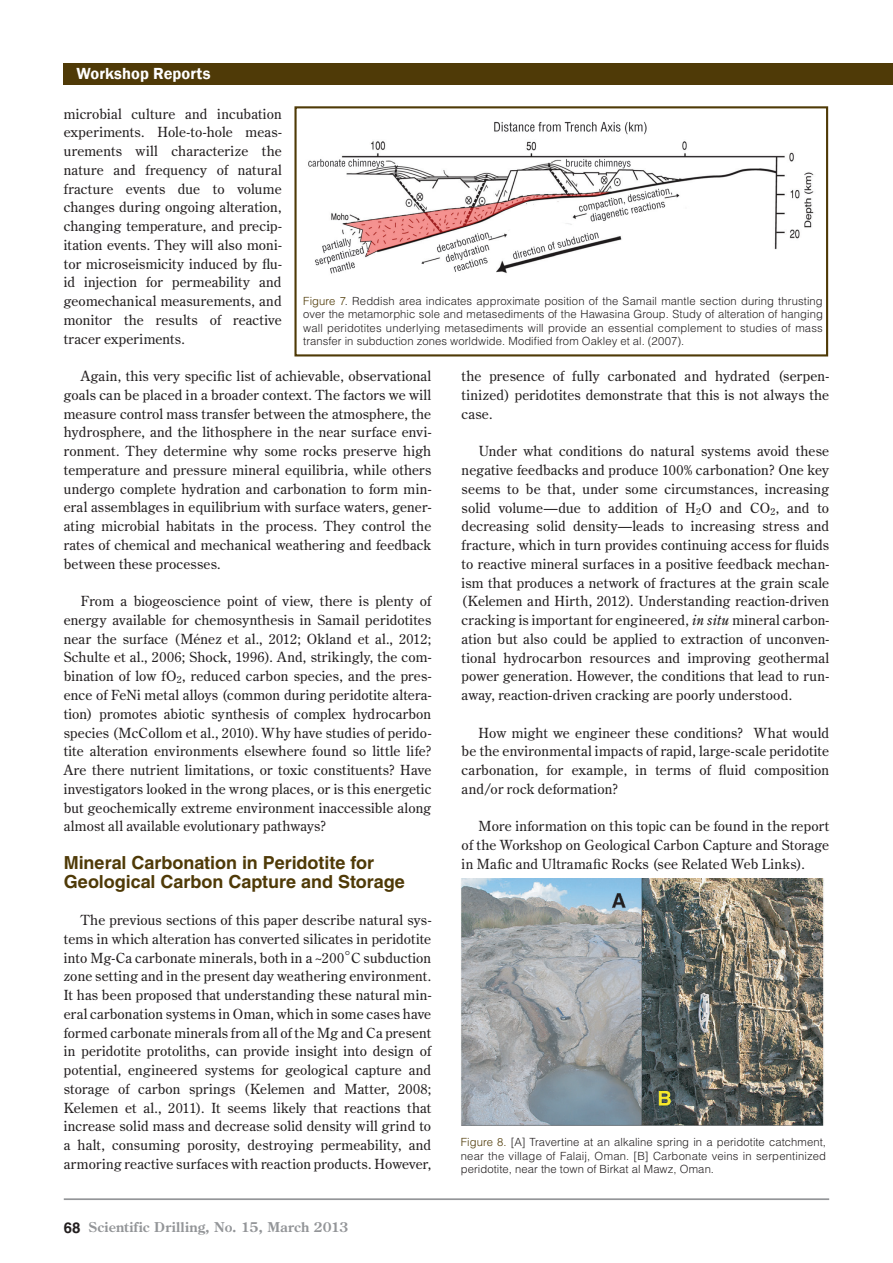
<style>
.page{position:relative;width:893px;height:1263px;background:#fff}
.page>*{position:absolute;margin:0;border:0;box-sizing:border-box;transform-origin:0 0}
.t1{font:700 18px/18.8px "Helvetica LT Std";letter-spacing:-.005em;color:#4f3a07}
.t2{font:600 16.5px "Franklin Gothic";letter-spacing:.005em;color:#fff}
.t3{font:13.8px/18.8px "Century Old Style Std";letter-spacing:.015em;color:#231f20;text-align:justify}
.t4{font:700 13.5px "Century Old Style Std";letter-spacing:.02em;color:#939598}
.t5{font:300 11.25px/13.5px "Helvetica LT Std";letter-spacing:.01em;color:#231f20;text-align:justify}
.s1{color:#4f3a07}
.s2{font-style:italic}
.s3{font-family:"Helvetica LT Std";font-size:15px;color:#231f20}
</style>
<div class="page">
<hr style="left:64px;top:1198px;width:765px;height:2px;background:#939598">
<div style="left:64px;top:64px;width:829px;height:21px;background:#4f3a07"></div>
<div style="left:294px;top:106px;width:534px;height:250px;border:2px solid #4f3a07"></div>
<img style="left:308px;top:121px;width:506px;height:153px">
<img style="left:461px;top:879px;width:363px;height:246px">
<p class="t2" style="left:77px;top:63px;width:135px">Workshop Reports</p>
<p class="t3" style="left:64px;top:104px;width:219px">microbial culture and incubation experiments. Hole-to-hole meas&shy;urements will characterize the nature and frequency of natural fracture events due to volume changes during ongoing alteration, changing temperature, and precip&shy;itation events. They will also moni&shy;tor microseismicity induced by flu&shy;id injection for permeability and geomechanical measurements, and monitor the results of reactive tracer experiments.</p>
<p class="t3" style="left:64px;top:367px;width:369px;text-indent:17px">Again, this very specific list of achievable, observational goals can be placed in a broader context. The factors we will measure control mass transfer between the atmosphere, the hydrosphere, and the lithosphere in the near surface envi&shy;ronment. They determine why some rocks preserve high temperature and pressure mineral equilibria, while others undergo complete hydration and carbonation to form min&shy;eral assemblages in equilibrium with surface waters, gener&shy;ating microbial habitats in the process. They control the rates of chemical and mechanical weathering and feedback between these processes.</p>
<p class="t3" style="left:64px;top:591px;width:369px;text-indent:17px">From a biogeoscience point of view, there is plenty of energy available for chemosynthesis in Samail peridotites near the surface (Ménez et al., 2012; Okland et al., 2012; Schulte et al., 2006; Shock, 1996). And, strikingly, the com&shy;bination of low fO<sub>2</sub>, reduced carbon species, and the pres&shy;ence of FeNi metal alloys (common during peridotite altera&shy;tion) promotes abiotic synthesis of complex hydrocarbon species (McCollom et al., 2010). Why have studies of perido&shy;tite alteration environments elsewhere found so little life?<br>Are there nutrient limitations, or toxic constituents? Have investigators looked in the wrong places, or is this energetic but geochemically extreme environment inaccessible along almost all available evolutionary pathways?</p>
<h1 class="t1" style="left:64px;top:853px;width:343px">Mineral Carbonation in Peridotite for<br>Geological Carbon Capture and Storage</h1>
<p class="t3" style="left:64px;top:910px;width:369px;text-indent:17px">The previous sections of this paper describe natural sys&shy;tems in which alteration has converted silicates in peridotite into Mg-Ca carbonate minerals, both in a ~200°C subduction zone setting and in the present day weathering environment.<br>It has been proposed that understanding these natural min&shy;eral carbonation systems in Oman, which in some cases have formed carbonate minerals from all of the Mg and Ca present in peridotite protoliths, can provide insight into design of potential, engineered systems for geological capture and storage of carbon springs (Kelemen and Matter, 2008; Kelemen et al., 2011). It seems likely that reactions that increase solid mass and decrease solid density will grind to a halt, consuming porosity, destroying permeability, and armoring reactive surfaces with reaction products. However,</p>
<p class="t5" style="left:303px;top:294px;width:521px"><span class="s1">Figure 7</span>. Reddish area indicates approximate position of the Samail mantle section during thrusting over the metamorphic sole and metasediments of the Hawasina Group. Study of alteration of hanging wall peridotites underlying metasediments will provide an essential complement to studies of mass transfer in subduction zones worldwide. Modified from Oakley et al. (2007).</p>
<p class="t3" style="left:462px;top:367px;width:369px">the presence of fully carbonated and hydrated (serpen&shy;tinized) peridotites demonstrate that this is not always the case.</p>
<p class="t3" style="left:462px;top:442px;width:369px;text-indent:17px">Under what conditions do natural systems avoid these negative feedbacks and produce 100% carbonation? One key seems to be that, under some circumstances, increasing solid volume—due to addition of H<sub>2</sub>O and CO<sub>2</sub>, and to decreasing solid density—leads to increasing stress and fracture, which in turn provides continuing access for fluids to reactive mineral surfaces in a positive feedback mechan&shy;ism that produces a network of fractures at the grain scale (Kelemen and Hirth, 2012). Understanding reaction-driven cracking is important for engineered, <span class="s2">in situ</span> mineral carbon&shy;ation but also could be applied to extraction of unconven&shy;tional hydrocarbon resources and improving geothermal power generation. However, the conditions that lead to run&shy;away, reaction-driven cracking are poorly understood.</p>
<p class="t3" style="left:462px;top:723px;width:369px;text-indent:17px">How might we engineer these conditions? What would be the environmental impacts of rapid, large-scale peridotite carbonation, for example, in terms of fluid composition and/or rock deformation?</p>
<p class="t3" style="left:462px;top:817px;width:369px;text-indent:17px">More information on this topic can be found in the report of the Workshop on Geological Carbon Capture and Storage in Mafic and Ultramafic Rocks (see Related Web Links).</p>
<p class="t5" style="left:461px;top:1135px;width:367px"><span class="s1">Figure 8.</span> [A] Travertine at an alkaline spring in a peridotite catchment, near the village of Falaij, Oman. [B] Carbonate veins in serpentinized peridotite, near the town of Birkat al Mawz, Oman.</p>
<p class="t4" style="left:64px;top:1218px;width:286px"><span class="s3">68</span> Scientific Drilling, No. 15, March 2013</p>
</div>
